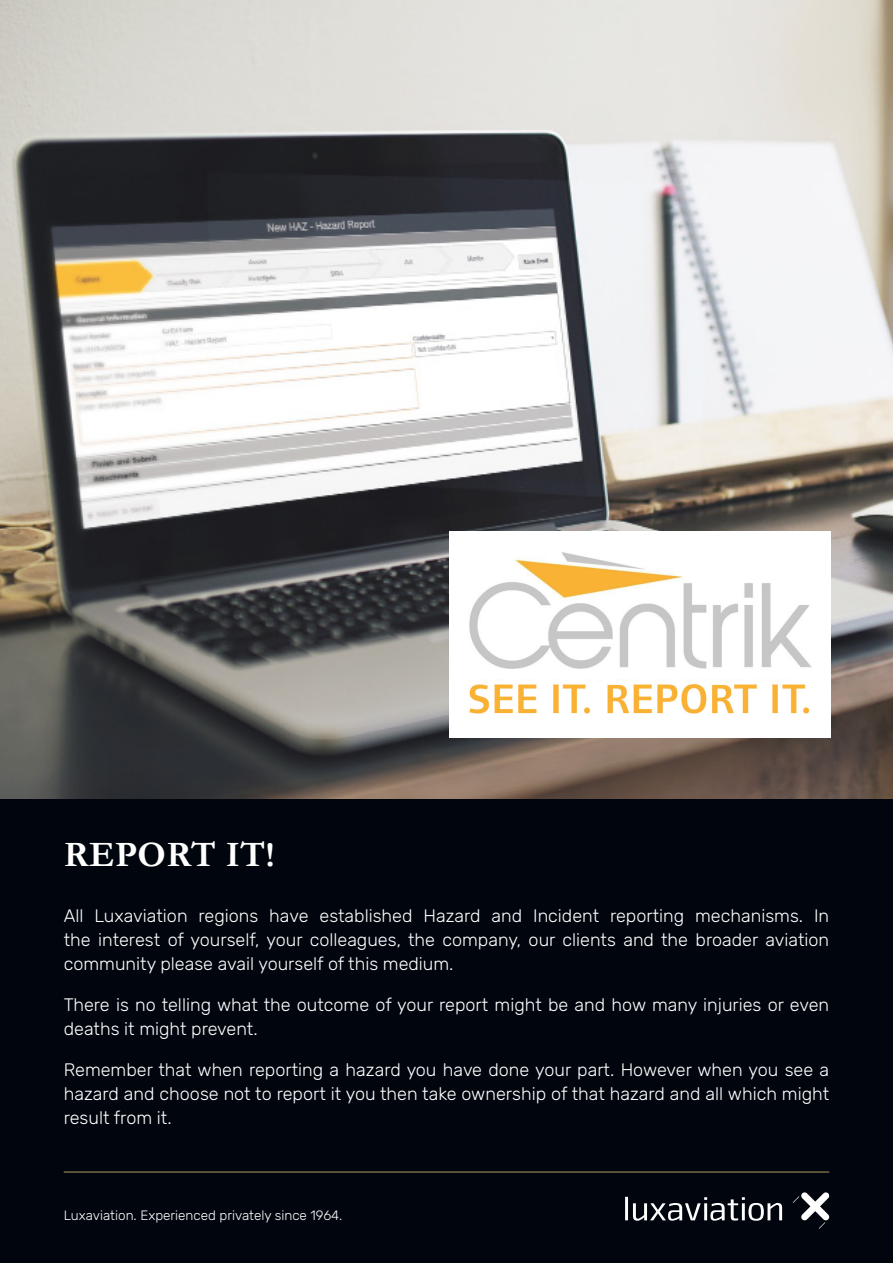
<style>
.page{position:relative;width:893px;height:1263px;background:#fff}
.page>*{position:absolute;margin:0;border:0;box-sizing:border-box;transform-origin:0 0}
.t1{font:700 36px "Garamond";letter-spacing:.01em;color:#fff}
.t2{font:300 18px/24px "Rubik";color:#fff;text-align:justify}
.t3{font:300 13.5px "Rubik";color:#fff}
</style>
<div class="page">
<img style="left:0;top:0;width:893px;height:800px">
<div style="left:0;top:800px;width:893px;height:463px;background:#01060e"></div>
<img style="left:449px;top:531px;width:382px;height:207px">
<hr style="left:625px;top:1197px;width:3px;height:23px;background:#fff">
<svg style="left:633px;top:1197px;width:149px;height:24px"></svg>
<svg style="left:793px;top:1192px;width:36px;height:37px"></svg>
<hr style="left:64px;top:1172px;width:765px;height:1px;background:#b09d5f">
<h1 class="t1" style="left:64px;top:830px;width:213px">REPORT IT!</h1>
<p class="t2" style="left:64px;top:904px;width:767px">All Luxaviation regions have established Hazard and Incident reporting mechanisms. In the interest of yourself, your colleagues, the company, our clients and the broader aviation community please avail yourself of this medium.</p>
<p class="t2" style="left:64px;top:993px;width:767px">There is no telling what the outcome of your report might be and how many injuries or even deaths it might prevent.</p>
<p class="t2" style="left:64px;top:1058px;width:767px">Remember that when reporting a hazard you have done your part. However when you see a hazard and choose not to report it you then take ownership of that hazard and all which might result from it.</p>
<p class="t3" style="left:64px;top:1208px;width:280px">Luxaviation. Experienced privately since 1964.</p>
</div>
